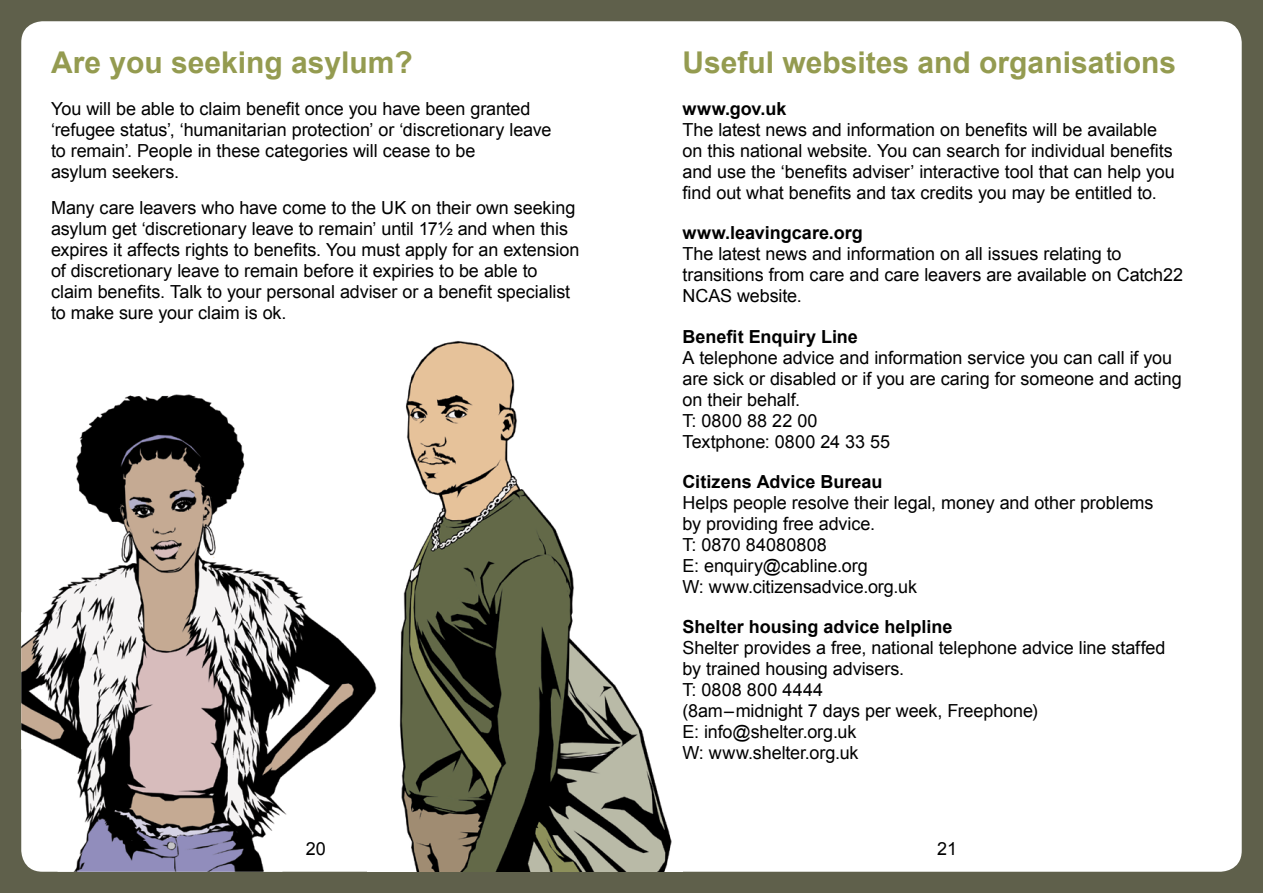
<style>
.page{position:relative;width:1263px;height:893px;background:#5f604b}
.page>*{position:absolute;margin:0;border:0;box-sizing:border-box;transform-origin:0 0}
.t1{font:700 30px "Arial";color:#949b50}
.t2{font:18px/21px "Arial";letter-spacing:-.005em;color:#000}
.t3{font:700 18px "Arial";color:#000}
</style>
<div class="page">
<div style="left:21px;top:21px;width:1221px;height:851px;background:#fff;border-radius:21px"></div>
<img style="left:399px;top:341px;width:273px;height:531px">
<img style="left:21px;top:389px;width:356px;height:483px">
<h1 class="t1" style="left:51px;top:42px;width:363px">Are you seeking asylum?</h1>
<p class="t2" style="left:51px;top:98px;width:502px">You will be able to claim benefit once you have been granted ‘refugee status’, ‘humanitarian protection’ or ‘discretionary leave to remain’. People in these categories will cease to be<br>asylum seekers.</p>
<p class="t2" style="left:51px;top:198px;width:530px">Many care leavers who have come to the UK on their own seeking asylum get ‘discretionary leave to remain’ until 17½ and when this expires it affects rights to benefits. You must apply for an extension of discretionary leave to remain before it expiries to be able to claim benefits. Talk to your personal adviser or a benefit specialist to make sure your claim is ok.</p>
<h1 class="t1" style="left:682px;top:42px;width:495px">Useful websites and organisations</h1>
<p class="t3" style="left:682px;top:97px;width:105px">www.gov.uk</p>
<p class="t2" style="left:682px;top:120px;width:494px">The latest news and information on benefits will be available on this national website. You can search for individual benefits and use the ‘benefits adviser’ interactive tool that can help you find out what benefits and tax credits you may be entitled to.</p>
<p class="t3" style="left:682px;top:221px;width:182px">www.leavingcare.org</p>
<p class="t2" style="left:682px;top:244px;width:502px">The latest news and information on all issues relating to transitions from care and care leavers are available on Catch22<br>NCAS website.</p>
<p class="t3" style="left:682px;top:324px;width:177px">Benefit Enquiry Line</p>
<p class="t2" style="left:682px;top:347px;width:501px">A telephone advice and information service you can call if you are sick or disabled or if you are caring for someone and acting on their behalf.<br>T: 0800 88 22 00<br>Textphone: 0800 24 33 55</p>
<p class="t3" style="left:682px;top:470px;width:201px">Citizens Advice Bureau</p>
<p class="t2" style="left:682px;top:492px;width:472px">Helps people resolve their legal, money and other problems by providing free advice.<br>T: 0870 84080808<br>E: enquiry@cabline.org<br>W: www.citizensadvice.org.uk</p>
<p class="t3" style="left:682px;top:615px;width:271px">Shelter housing advice helpline</p>
<p class="t2" style="left:682px;top:638px;width:484px">Shelter provides a free, national telephone advice line staffed by trained housing advisers.<br>T: 0808 800 4444<br>(8am–midnight 7 days per week, Freephone)<br>E: info@shelter.org.uk<br>W: www.shelter.org.uk</p>
<p class="t2" style="left:306px;top:838px;width:22px">20</p>
<p class="t2" style="left:937px;top:838px;width:22px">21</p>
</div>
